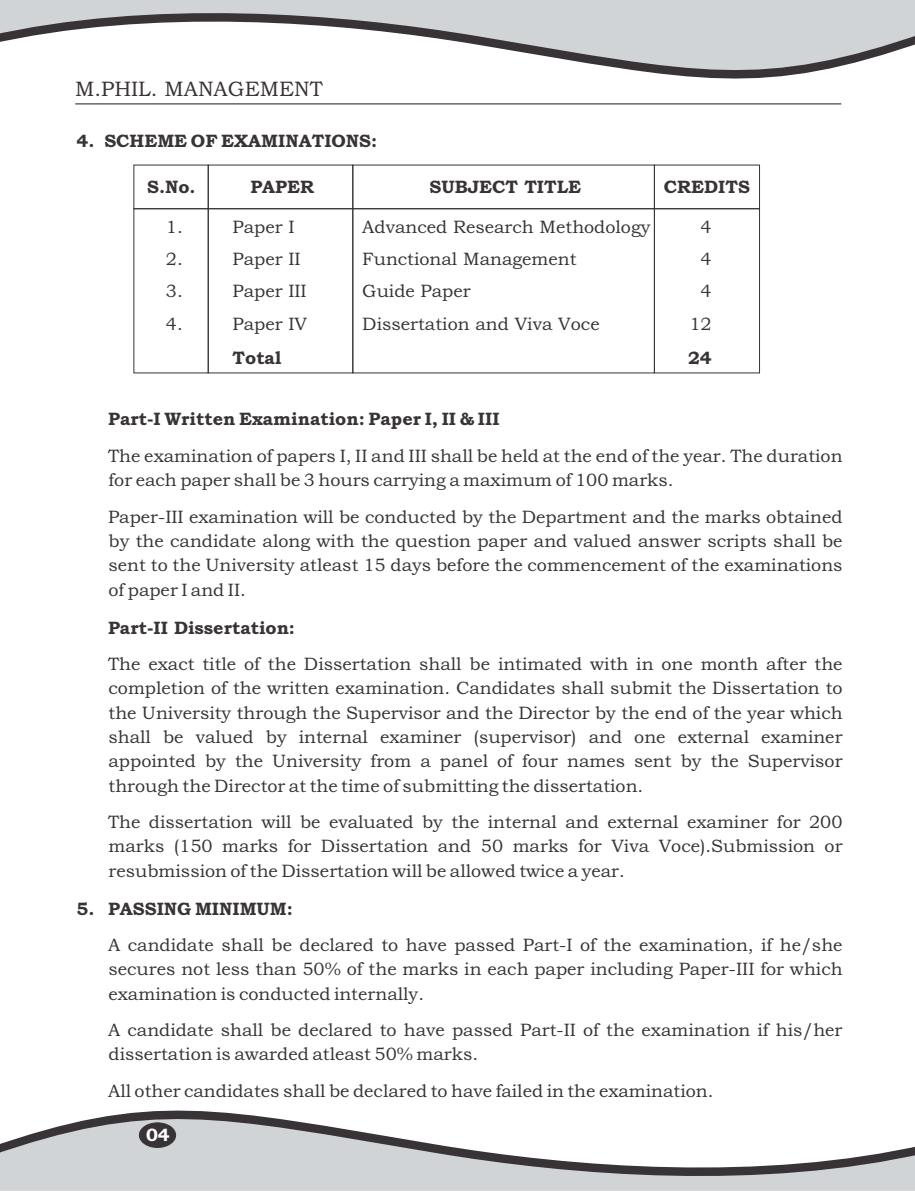
<style>
.page{position:relative;width:915px;height:1191px;background:#fff}
.page>*{position:absolute;margin:0;border:0;box-sizing:border-box;transform-origin:0 0}
.t1{font:21px "Bookman Old Style";color:#383336}
.t2{font:18px/24.3px "Bookman Old Style";color:#383336;text-align:justify}
.t3{font:700 18px "Bookman Old Style";color:#383336}
.t4{font:700 18px "Bookman Old Style";color:#fff}
</style>
<div class="page">
<svg style="left:0;top:0;width:914px;height:79px;fill:#d1d4d6"></svg>
<svg style="left:0;top:1110px;width:914px;height:80px;fill:#d1d4d6"></svg>
<hr style="left:75px;top:103px;width:766px;height:1px;background:#383336">
<div style="left:139px;top:1122px;width:37px;height:25px;background:#383336;border:1px solid #383336;border-radius:50%"></div>
<div style="left:208px;top:208px;width:145px;height:165px;border:1px solid #383336"></div>
<div style="left:352px;top:208px;width:302px;height:165px;border:1px solid #383336"></div>
<div style="left:653px;top:208px;width:106px;height:165px;border:1px solid #383336"></div>
<p class="t1" style="left:75px;top:81px;width:249px">M.PHIL. MANAGEMENT</p>
<p class="t3" style="left:77px;top:134px;width:302px">4. SCHEME OF EXAMINATIONS:</p>
<p class="t3" style="left:147px;top:180px;width:50px">S.No.</p>
<p class="t3" style="left:250px;top:180px;width:65px">PAPER</p>
<p class="t3" style="left:429px;top:180px;width:153px">SUBJECT TITLE</p>
<p class="t3" style="left:663px;top:180px;width:88px">CREDITS</p>
<p class="t2" style="left:166px;top:216px;width:18px">1.</p>
<p class="t2" style="left:232px;top:216px;width:63px">Paper I</p>
<p class="t2" style="left:362px;top:216px;width:290px">Advanced Research Methodology</p>
<p class="t2" style="left:700px;top:216px;width:13px">4</p>
<p class="t2" style="left:166px;top:248px;width:18px">2.</p>
<p class="t2" style="left:232px;top:248px;width:70px">Paper II</p>
<p class="t2" style="left:362px;top:248px;width:216px">Functional Management</p>
<p class="t2" style="left:700px;top:248px;width:13px">4</p>
<p class="t2" style="left:166px;top:281px;width:18px">3.</p>
<p class="t2" style="left:232px;top:281px;width:76px">Paper III</p>
<p class="t2" style="left:362px;top:281px;width:110px">Guide Paper</p>
<p class="t2" style="left:700px;top:281px;width:13px">4</p>
<p class="t2" style="left:166px;top:313px;width:18px">4.</p>
<p class="t2" style="left:232px;top:313px;width:76px">Paper IV</p>
<p class="t2" style="left:362px;top:313px;width:239px">Dissertation and Viva Voce</p>
<p class="t2" style="left:689px;top:313px;width:24px">12</p>
<p class="t3" style="left:232px;top:351px;width:50px">Total</p>
<p class="t3" style="left:687px;top:351px;width:25px">24</p>
<p class="t3" style="left:108px;top:412px;width:393px">Part-I Written Examination: Paper I, II &amp; III</p>
<p class="t2" style="left:108px;top:445px;width:735px">The examination of papers I, II and III shall be held at the end of the year. The duration for each paper shall be 3 hours carrying a maximum of 100 marks.</p>
<p class="t2" style="left:108px;top:506px;width:735px">Paper-III examination will be conducted by the Department and the marks obtained by the candidate along with the question paper and valued answer scripts shall be sent to the University atleast 15 days before the commencement of the examinations of paper I and II.</p>
<p class="t3" style="left:108px;top:620px;width:188px">Part-II Dissertation:</p>
<p class="t2" style="left:108px;top:653px;width:735px">The exact title of the Dissertation shall be intimated with in one month after the completion of the written examination. Candidates shall submit the Dissertation to the University through the Supervisor and the Director by the end of the year which shall be valued by internal examiner (supervisor) and one external examiner appointed by the University from a panel of four names sent by the Supervisor through the Director at the time of submitting the dissertation.</p>
<p class="t2" style="left:108px;top:811px;width:735px">The dissertation will be evaluated by the internal and external examiner for 200 marks (150 marks for Dissertation and 50 marks for Viva Voce).Submission or resubmission of the Dissertation will be allowed twice a year.</p>
<p class="t3" style="left:76px;top:901px;width:218px">5. PASSING MINIMUM:</p>
<p class="t2" style="left:108px;top:934px;width:735px">A candidate shall be declared to have passed Part-I of the examination, if he/she secures not less than 50% of the marks in each paper including Paper-III for which examination is conducted internally.</p>
<p class="t2" style="left:108px;top:1019px;width:735px">A candidate shall be declared to have passed Part-II of the examination if his/her dissertation is awarded atleast 50% marks.</p>
<p class="t2" style="left:108px;top:1080px;width:606px">All other candidates shall be declared to have failed in the examination.</p>
<p class="t4" style="left:146px;top:1128px;width:25px">04</p>
</div>
